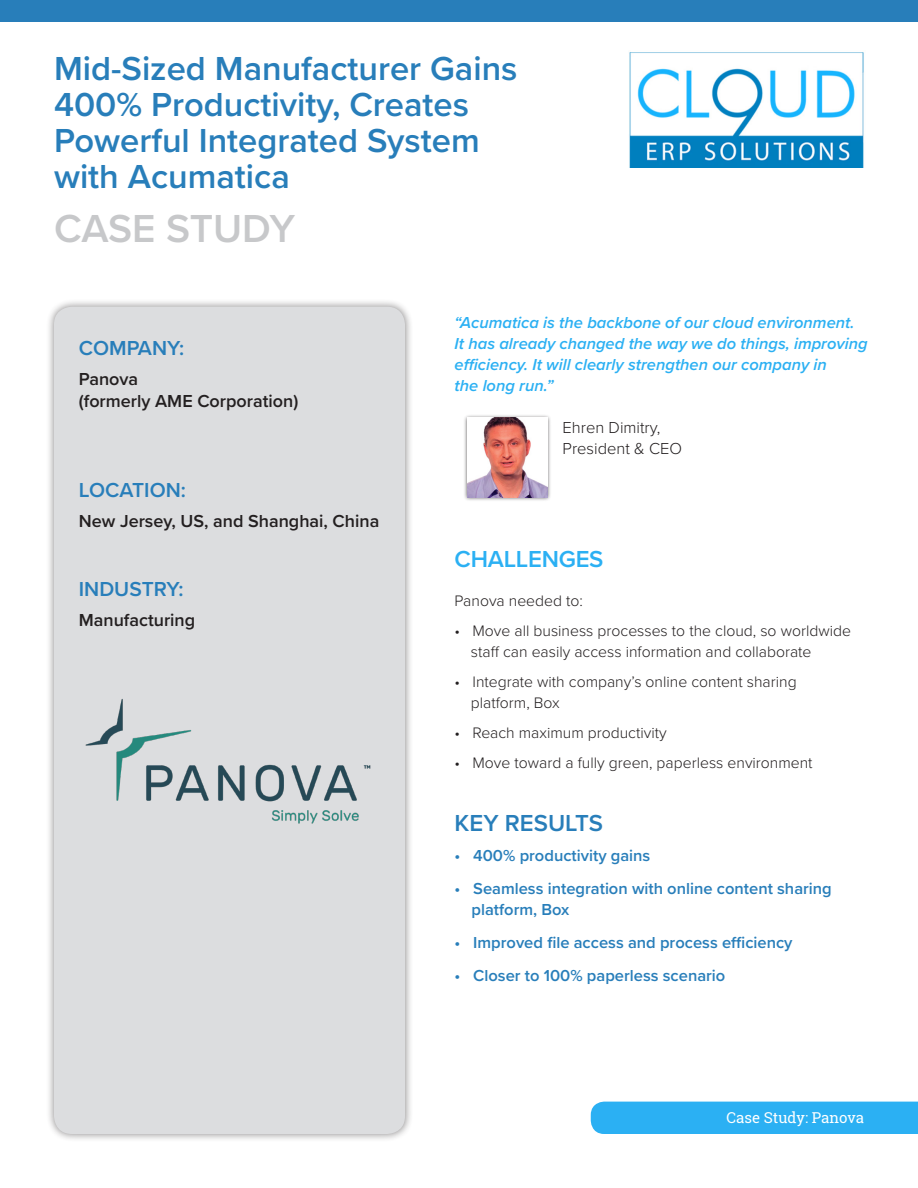
<style>
.page{position:relative;width:918px;height:1188px;background:#fff}
.page>*{position:absolute;margin:0;border:0;box-sizing:border-box;transform-origin:0 0}
.t1{font:600 40.5px "Proxima Nova";letter-spacing:-.005em;color:#c7c8ca}
.t2{font:600 34.5px/36px "Proxima Nova";color:#287eba}
.t3{font:600 24px "Proxima Nova";letter-spacing:-.01em;color:#2bb0f3}
.t4{font:600 24px "Proxima Nova";color:#287eba}
.t5{font:600 21px "Proxima Nova";color:#287eba}
.t6{font:600 18px "Proxima Nova";color:#231f20}
.t7{font:italic 600 16.5px "Proxima Nova";color:#2bb0f3}
.t8{font:600 16.5px "Proxima Nova";color:#287eba}
.t9{font:300 16.5px "Proxima Nova";color:#231f20}
.t10{font:300 15.75px "Proxima Nova";color:#231f20}
.t11{font:15px "Roboto Slab";color:#fff}
</style>
<div class="page">
<div style="left:46px;top:299px;width:367px;height:843px;background:#231f20;opacity:.5"></div>
<div style="left:54px;top:307px;width:351px;height:827px;background:#dcdddf;border-radius:18px"></div>
<div style="left:591px;top:1102px;width:327px;height:32px;background:#2bb0f3"></div>
<img style="left:629px;top:52px;width:235px;height:115px">
<div style="left:0;top:0;width:918px;height:21px;background:#287eba"></div>
<img style="left:85px;top:699px;width:286px;height:125px">
<div style="left:464px;top:414px;width:88px;height:87px;background:#231f20;opacity:.75"></div>
<img style="left:468px;top:418px;width:80px;height:79px">
<p class="t2" style="left:54px;top:50px;width:465px">Mid-Sized Manufacturer Gains<br>400% Productivity, Creates</p>
<p class="t2" style="left:54px;top:122px;width:427px">Powerful Integrated System</p>
<p class="t2" style="left:54px;top:158px;width:237px">with Acumatica</p>
<p class="t1" style="left:54px;top:198px;width:243px">CASE STUDY</p>
<p class="t5" style="left:79px;top:332px;width:107px">COMPANY:</p>
<p class="t6" style="left:79px;top:366px;width:61px">Panova</p>
<p class="t6" style="left:79px;top:387px;width:221px">(formerly AME Corporation)</p>
<p class="t5" style="left:79px;top:474px;width:109px">LOCATION:</p>
<p class="t6" style="left:79px;top:508px;width:302px">New Jersey, US, and Shanghai, China</p>
<p class="t5" style="left:79px;top:573px;width:106px">INDUSTRY:</p>
<p class="t6" style="left:79px;top:607px;width:118px">Manufacturing</p>
<p class="t7" style="left:455px;top:310px;width:401px">“Acumatica is the backbone of our cloud environment.</p>
<p class="t7" style="left:455px;top:331px;width:415px">It has already changed the way we do things, improving</p>
<p class="t7" style="left:455px;top:352px;width:374px">efficiency. It will clearly strengthen our company in</p>
<p class="t7" style="left:455px;top:373px;width:100px">the long run.”</p>
<p class="t9" style="left:563px;top:415px;width:99px">Ehren Dimitry,</p>
<p class="t9" style="left:563px;top:436px;width:121px">President &amp; CEO</p>
<p class="t3" style="left:455px;top:541px;width:150px">CHALLENGES</p>
<p class="t10" style="left:455px;top:589px;width:130px">Panova needed to:</p>
<p class="t10" style="left:455px;top:619px;width:398px">• Move all business processes to the cloud, so worldwide</p>
<p class="t10" style="left:471px;top:640px;width:342px">staff can easily access information and collaborate</p>
<p class="t10" style="left:455px;top:670px;width:344px">• Integrate with company’s online content sharing</p>
<p class="t10" style="left:471px;top:691px;width:90px">platform, Box</p>
<p class="t10" style="left:455px;top:721px;width:214px">• Reach maximum productivity</p>
<p class="t10" style="left:455px;top:751px;width:360px">• Move toward a fully green, paperless environment</p>
<p class="t4" style="left:455px;top:805px;width:150px">KEY RESULTS</p>
<p class="t8" style="left:455px;top:843px;width:197px">• 400% productivity gains</p>
<p class="t8" style="left:455px;top:876px;width:379px">• Seamless integration with online content sharing</p>
<p class="t8" style="left:472px;top:897px;width:99px">platform, Box</p>
<p class="t8" style="left:455px;top:930px;width:339px">• Improved file access and process efficiency</p>
<p class="t8" style="left:455px;top:963px;width:272px">• Closer to 100% paperless scenario</p>
<p class="t11" style="left:726px;top:1107px;width:139px">Case Study: Panova</p>
</div>
